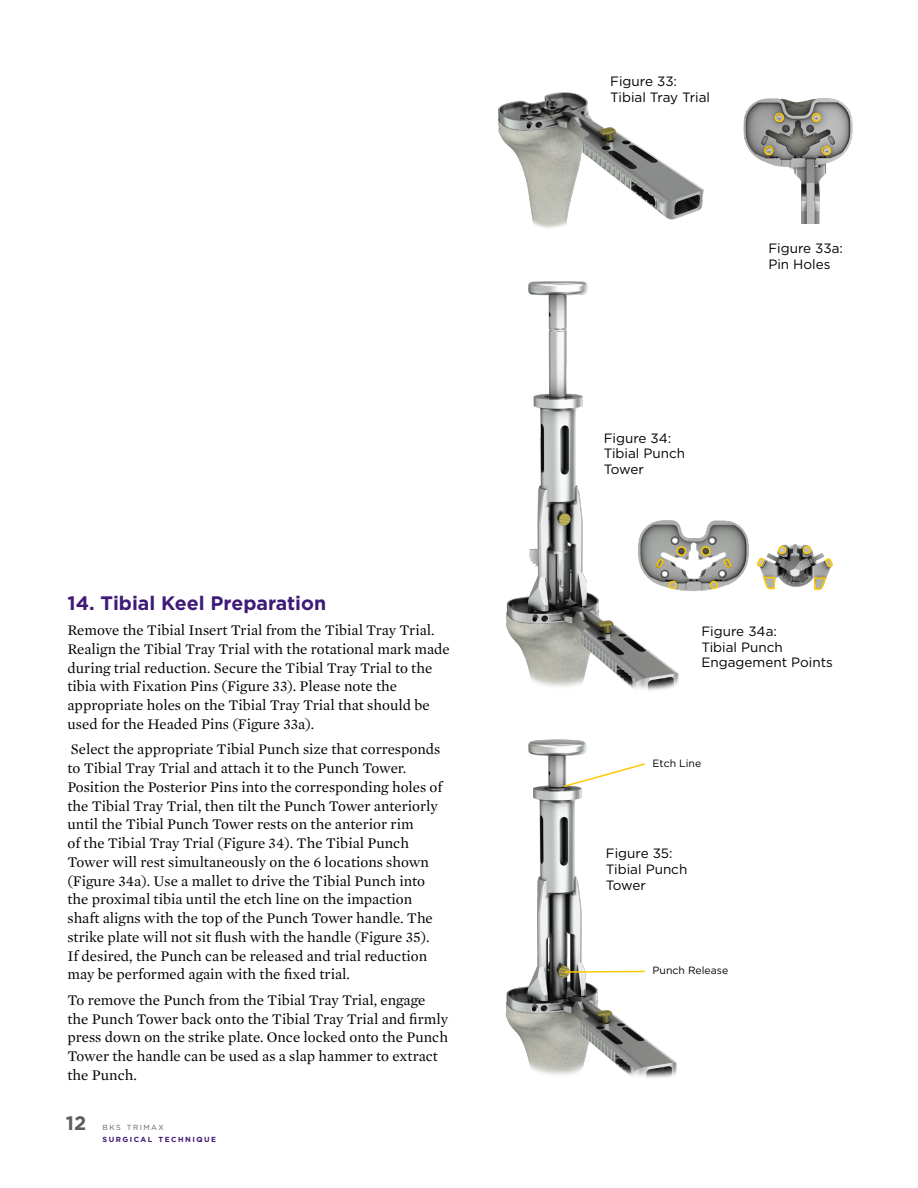
<style>
.page{position:relative;width:918px;height:1188px;background:#fff}
.page>*{position:absolute;margin:0;border:0;box-sizing:border-box;transform-origin:0 0}
.t1{font:700 19.5px "Gotham";color:#401a77}
.t2{font:700 19.5px "Gotham";color:#5e5c60}
.t3{font:15px/18.8px "Mercury Text G1";color:#000}
.t4{font:13.5px/15.8px "Gotham";color:#000}
.t5{font:10.5px "Gotham";color:#000}
.t6{font:700 7.35px "Gotham";letter-spacing:.2em;color:#401a77}
.t7{font:7.35px "Gotham";letter-spacing:.2em;color:#5e5c60}
</style>
<div class="page">
<img style="left:498px;top:92px;width:206px;height:136px">
<img style="left:505px;top:739px;width:172px;height:339px">
<img style="left:506px;top:281px;width:173px;height:410px">
<img style="left:631px;top:513px;width:200px;height:88px">
<div style="left:677px;top:546px;width:9px;height:10px;border:2px solid #ffc900;border-radius:50%"></div>
<div style="left:701px;top:546px;width:10px;height:10px;border:2px solid #ffc900;border-radius:50%"></div>
<div style="left:710px;top:581px;width:8px;height:8px;border:2px solid #ffc900;border-radius:50%"></div>
<div style="left:778px;top:546px;width:8px;height:8px;border:2px solid #ffc900;border-radius:50%"></div>
<div style="left:803px;top:546px;width:8px;height:8px;border:2px solid #ffc900;border-radius:50%"></div>
<div style="left:669px;top:581px;width:8px;height:8px;border:2px solid #ffc900;border-radius:50%"></div>
<svg style="left:762px;top:576px;width:14px;height:14px"></svg>
<svg style="left:813px;top:577px;width:14px;height:14px"></svg>
<svg style="left:756px;top:558px;width:9px;height:9px"></svg>
<svg style="left:655px;top:559px;width:10px;height:9px"></svg>
<svg style="left:824px;top:558px;width:9px;height:9px"></svg>
<svg style="left:723px;top:559px;width:9px;height:9px"></svg>
<svg style="left:563px;top:762px;width:83px;height:26px"></svg>
<svg style="left:564px;top:970px;width:82px;height:4px"></svg>
<img style="left:743px;top:98px;width:110px;height:125px">
<div style="left:775px;top:113px;width:9px;height:9px;border:2px solid #ffc900;border-radius:50%"></div>
<div style="left:764px;top:146px;width:10px;height:9px;border:2px solid #ffc900;border-radius:50%"></div>
<div style="left:822px;top:146px;width:9px;height:9px;border:2px solid #ffc900;border-radius:50%"></div>
<div style="left:812px;top:113px;width:9px;height:9px;border:2px solid #ffc900;border-radius:50%"></div>
<h1 class="t1" style="left:68px;top:590px;width:260px">14. Tibial Keel Preparation</h1>
<p class="t3" style="left:68px;top:620px;width:384px">Remove the Tibial Insert Trial from the Tibial Tray Trial.<br>Realign the Tibial Tray Trial with the rotational mark made during trial reduction. Secure the Tibial Tray Trial to the tibia with Fixation Pins (Figure 33). Please note the appropriate holes on the Tibial Tray Trial that should be used for the Headed Pins (Figure 33a).</p>
<p class="t3" style="left:68px;top:739px;width:376px">Select the appropriate Tibial Punch size that corresponds to Tibial Tray Trial and attach it to the Punch Tower.<br>Position the Posterior Pins into the corresponding holes of the Tibial Tray Trial, then tilt the Punch Tower anteriorly until the Tibial Punch Tower rests on the anterior rim<br>of the Tibial Tray Trial (Figure 34). The Tibial Punch Tower will rest simultaneously on the 6 locations shown (Figure 34a). Use a mallet to drive the Tibial Punch into the proximal tibia until the etch line on the impaction shaft aligns with the top of the Punch Tower handle. The strike plate will not sit flush with the handle (Figure 35).<br>If desired, the Punch can be released and trial reduction may be performed again with the fixed trial.</p>
<p class="t3" style="left:68px;top:990px;width:382px">To remove the Punch from the Tibial Tray Trial, engage the Punch Tower back onto the Tibial Tray Trial and firmly press down on the strike plate. Once locked onto the Punch Tower the handle can be used as a slap hammer to extract the Punch.</p>
<h1 class="t2" style="left:66px;top:1110px;width:22px">12</h1>
<p class="t7" style="left:103px;top:1122px;width:63px">BKS TRIMAX</p>
<p class="t6" style="left:103px;top:1135px;width:115px">SURGICAL TECHNIQUE</p>
<p class="t4" style="left:610px;top:73px;width:101px">Figure 33:<br>Tibial Tray Trial</p>
<p class="t4" style="left:768px;top:240px;width:76px">Figure 33a:<br>Pin Holes</p>
<p class="t4" style="left:604px;top:430px;width:83px">Figure 34:<br>Tibial Punch<br>Tower</p>
<p class="t4" style="left:701px;top:623px;width:133px">Figure 34a:<br>Tibial Punch<br>Engagement Points</p>
<p class="t5" style="left:653px;top:757px;width:50px">Etch Line</p>
<p class="t4" style="left:606px;top:845px;width:83px">Figure 35:<br>Tibial Punch<br>Tower</p>
<p class="t5" style="left:653px;top:964px;width:77px">Punch Release</p>
</div>
